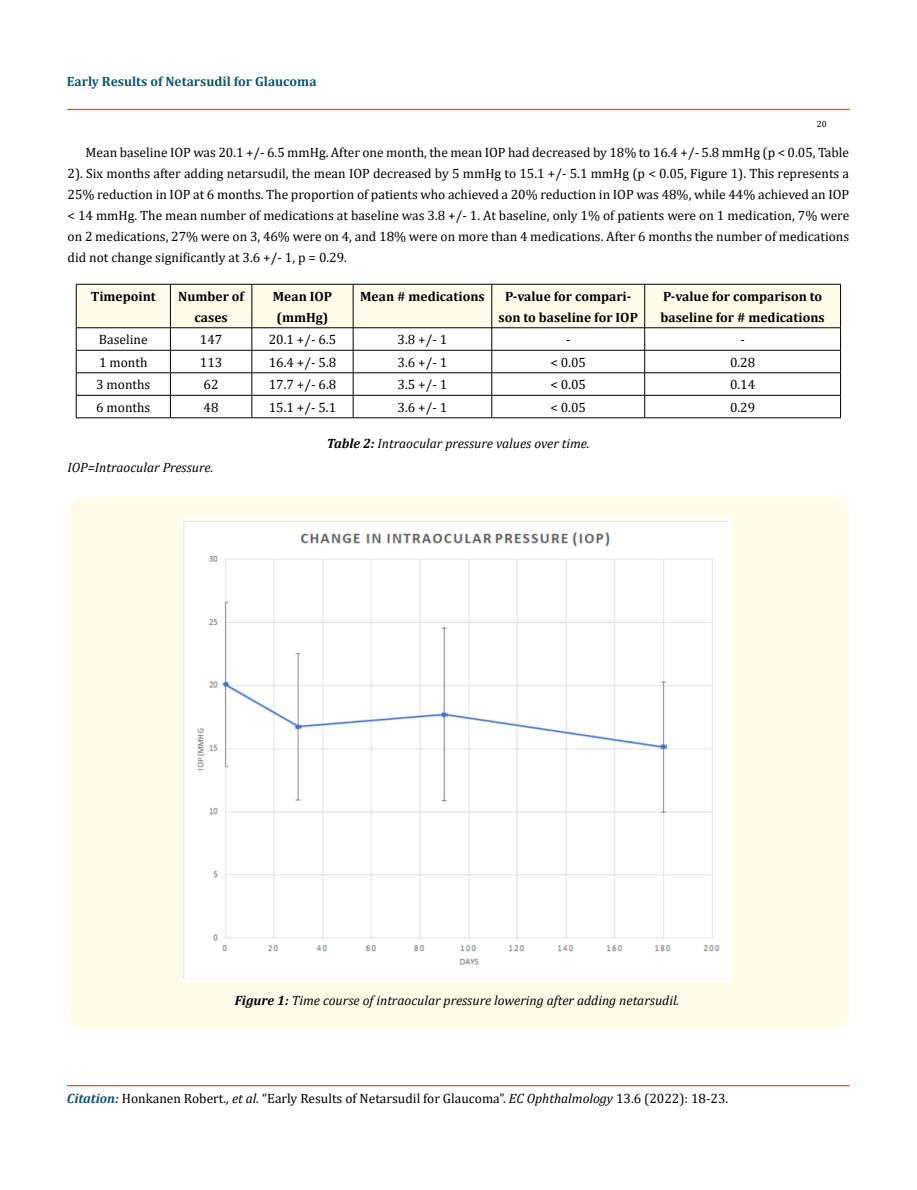
<style>
.page{position:relative;width:917px;height:1190px;background:#fff}
.page>*{position:absolute;margin:0;border:0;box-sizing:border-box;transform-origin:0 0}
.t1{font:13.5px/21px "Cambria";color:#000;text-align:justify}
.t2{font:italic 13.5px "Cambria";color:#000}
.t3{font:700 13.5px/21px "Cambria";color:#000;text-align:center}
.t4{font:700 13.5px "Cambria";color:#0e546a}
.t5{font:9px "Cambria";color:#000}
.s1{font-weight:700}
.s2{font-weight:700;font-style:italic;color:#0e546a}
.s3{font-style:italic}
</style>
<div class="page">
<div style="left:67px;top:109px;width:782px;height:1px;border:1px solid #e05d1a"></div>
<div style="left:67px;top:1085px;width:782px;height:1px;border:1px solid #e05d1a"></div>
<svg style="left:76px;top:284px;width:765px;height:133px"></svg>
<hr style="left:76px;top:417px;width:94px;height:1px;background:#000">
<hr style="left:170px;top:417px;width:82px;height:1px;background:#000">
<hr style="left:252px;top:417px;width:101px;height:1px;background:#000">
<hr style="left:353px;top:417px;width:139px;height:1px;background:#000">
<hr style="left:492px;top:417px;width:152px;height:1px;background:#000">
<hr style="left:644px;top:417px;width:196px;height:1px;background:#000">
<div style="left:69px;top:496px;width:780px;height:533px;background:#fffde9;border-radius:18px"></div>
<img style="left:182px;top:520px;width:549px;height:461px">
<p class="t4" style="left:67px;top:72px;width:251px">Early Results of Netarsudil for Glaucoma</p>
<p class="t5" style="left:816px;top:118px;width:11px">20</p>
<p class="t1" style="left:68px;top:142px;width:783px;text-indent:18px">Mean baseline IOP was 20.1 +/- 6.5 mmHg. After one month, the mean IOP had decreased by 18% to 16.4 +/- 5.8 mmHg (p &lt; 0.05, Table 2). Six months after adding netarsudil, the mean IOP decreased by 5 mmHg to 15.1 +/- 5.1 mmHg (p &lt; 0.05, Figure 1). This represents a 25% reduction in IOP at 6 months. The proportion of patients who achieved a 20% reduction in IOP was 48%, while 44% achieved an IOP &lt; 14 mmHg. The mean number of medications at baseline was 3.8 +/- 1. At baseline, only 1% of patients were on 1 medication, 7% were on 2 medications, 27% were on 3, 46% were on 4, and 18% were on more than 4 medications. After 6 months the number of medications did not change significantly at 3.6 +/- 1, p = 0.29.</p>
<p class="t3" style="left:91px;top:285px;width:67px">Timepoint</p>
<p class="t3" style="left:178px;top:285px;width:67px">Number of cases</p>
<p class="t3" style="left:273px;top:285px;width:61px;text-align:left">Mean IOP (mmHg)</p>
<p class="t3" style="left:360px;top:285px;width:126px">Mean # medications</p>
<p class="t3" style="left:498px;top:285px;width:141px">P-value for compari&shy;son to baseline for IOP</p>
<p class="t3" style="left:660px;top:285px;width:166px;text-align:left">P-value for comparison to baseline for # medications</p>
<p class="t1" style="left:99px;top:329px;width:50px">Baseline</p>
<p class="t1" style="left:200px;top:329px;width:24px">147</p>
<p class="t1" style="left:269px;top:329px;width:69px">20.1 +/- 6.5</p>
<p class="t1" style="left:397px;top:329px;width:51px">3.8 +/- 1</p>
<p class="t1" style="left:566px;top:329px;width:6px">-</p>
<p class="t1" style="left:740px;top:329px;width:6px">-</p>
<p class="t1" style="left:99px;top:351px;width:50px">1 month</p>
<p class="t1" style="left:200px;top:351px;width:24px">113</p>
<p class="t1" style="left:269px;top:351px;width:69px">16.4 +/- 5.8</p>
<p class="t1" style="left:397px;top:351px;width:51px">3.6 +/- 1</p>
<p class="t1" style="left:550px;top:351px;width:37px">&lt; 0.05</p>
<p class="t1" style="left:730px;top:351px;width:27px">0.28</p>
<p class="t1" style="left:96px;top:374px;width:56px">3 months</p>
<p class="t1" style="left:204px;top:374px;width:16px">62</p>
<p class="t1" style="left:269px;top:374px;width:69px">17.7 +/- 6.8</p>
<p class="t1" style="left:397px;top:374px;width:51px">3.5 +/- 1</p>
<p class="t1" style="left:550px;top:374px;width:37px">&lt; 0.05</p>
<p class="t1" style="left:730px;top:374px;width:27px">0.14</p>
<p class="t1" style="left:96px;top:397px;width:56px">6 months</p>
<p class="t1" style="left:204px;top:397px;width:16px">48</p>
<p class="t1" style="left:269px;top:397px;width:69px">15.1 +/- 5.1</p>
<p class="t1" style="left:397px;top:397px;width:51px">3.6 +/- 1</p>
<p class="t1" style="left:550px;top:397px;width:37px">&lt; 0.05</p>
<p class="t1" style="left:730px;top:397px;width:27px">0.29</p>
<p class="t2" style="left:327px;top:434px;width:264px"><span class="s1">Table 2:</span> Intraocular pressure values over time.</p>
<p class="t2" style="left:67px;top:458px;width:147px">IOP=Intraocular Pressure.</p>
<p class="t2" style="left:235px;top:991px;width:446px"><span class="s1">Figure 1:</span> Time course of intraocular pressure lowering after adding netarsudil.</p>
<p class="t1" style="left:67px;top:1087px;width:663px"><span class="s2">Citation:</span> Honkanen Robert.<span class="s3">, et al.</span> “Early Results of Netarsudil for Glaucoma”. <span class="s3">EC Ophthalmology</span> 13.6 (2022): 18-23.</p>
</div>
